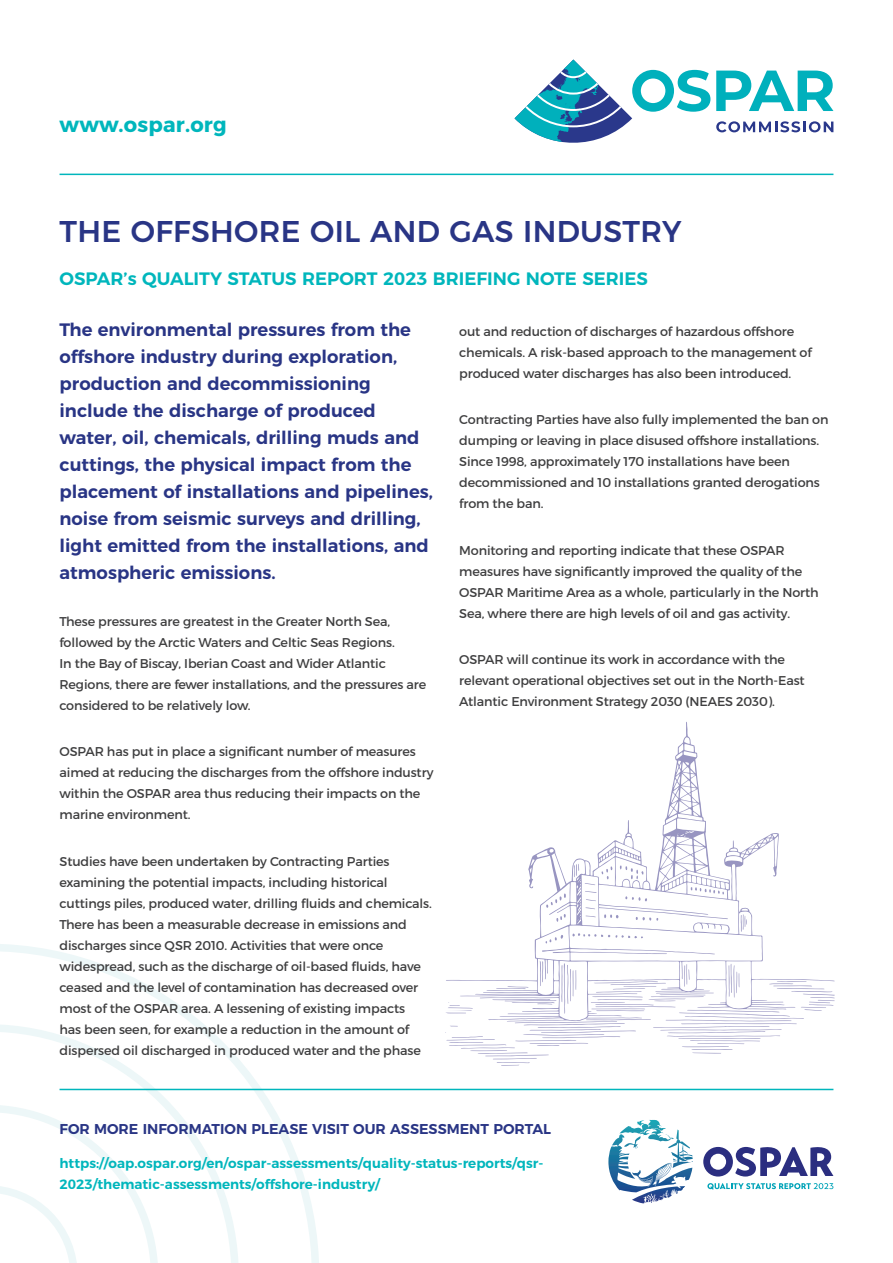
<style>
.page{position:relative;width:893px;height:1263px;background:#fff}
.page>*{position:absolute;margin:0;border:0;box-sizing:border-box;transform-origin:0 0}
.Body_copy{font:500 30px "Montserrat";letter-spacing:.01em;color:#293585}
.t1{font:700 21px "Montserrat";letter-spacing:.01em;color:#00b6bc}
.Body_copy-2{font:600 18px/27px "Montserrat";color:#293585}
.Sub_Head{font:600 18px "Montserrat";color:#00b6bc}
.Sub_Head-2{font:600 14.25px "Montserrat";color:#293585}
.Sub_Head-3{font:600 13.5px/21px "Montserrat";color:#00b6bc}
.Body_copy-3{font:12.75px/21px "Montserrat";letter-spacing:-.01em;color:#3e3e3f}
</style>
<div class="page">
<svg style="left:0;top:944px;width:323px;height:319px"></svg>
<svg style="left:514px;top:60px;width:319px;height:83px"></svg>
<hr style="left:60px;top:174px;width:773px;height:1px;background:#00b6bc">
<hr style="left:60px;top:1089px;width:773px;height:1px;background:#00b6bc">
<svg style="left:619px;top:1120px;width:55px;height:21px"></svg>
<svg style="left:703px;top:1146px;width:130px;height:30px"></svg>
<svg style="left:707px;top:1183px;width:126px;height:7px"></svg>
<svg style="left:445px;top:722px;width:389px;height:344px"></svg>
<p class="t1" style="left:60px;top:112px;width:169px">www.ospar.org</p>
<p class="Body_copy" style="left:60px;top:207px;width:624px">THE OFFSHORE OIL AND GAS INDUSTRY</p>
<p class="Sub_Head" style="left:60px;top:264px;width:590px">OSPAR’s QUALITY STATUS REPORT 2023 BRIEFING NOTE SERIES</p>
<p class="Body_copy-2" style="left:60px;top:315px;width:375px">The environmental pressures from the offshore industry during exploration, production and decommissioning include the discharge of produced water, oil, chemicals, drilling muds and cuttings, the physical impact from the placement of installations and pipelines, noise from seismic surveys and drilling, light emitted from the installations, and atmospheric emissions.</p>
<p class="Body_copy-3" style="left:60px;top:611px;width:368px">These pressures are greatest in the Greater North Sea, followed by the Arctic Waters and Celtic Seas Regions.<br>In the Bay of Biscay, Iberian Coast and Wider Atlantic Regions, there are fewer installations, and the pressures are considered to be relatively low.</p>
<p class="Body_copy-3" style="left:60px;top:741px;width:376px">OSPAR has put in place a significant number of measures aimed at reducing the discharges from the offshore industry within the OSPAR area thus reducing their impacts on the marine environment.</p>
<p class="Body_copy-3" style="left:60px;top:851px;width:374px">Studies have been undertaken by Contracting Parties examining the potential impacts, including historical cuttings piles, produced water, drilling fluids and chemicals.<br>There has been a measurable decrease in emissions and discharges since QSR 2010. Activities that were once widespread, such as the discharge of oil-based fluids, have ceased and the level of contamination has decreased over most of the OSPAR area. A lessening of existing impacts<br>has been seen, for example a reduction in the amount of dispersed oil discharged in produced water and the phase</p>
<p class="Body_copy-3" style="left:459px;top:321px;width:354px">out and reduction of discharges of hazardous offshore chemicals. A risk-based approach to the management of produced water discharges has also been introduced.</p>
<p class="Body_copy-3" style="left:459px;top:409px;width:371px">Contracting Parties have also fully implemented the ban on dumping or leaving in place disused offshore installations.<br>Since 1998, approximately 170 installations have been decommissioned and 10 installations granted derogations from the ban.</p>
<p class="Body_copy-3" style="left:459px;top:540px;width:361px">Monitoring and reporting indicate that these OSPAR measures have significantly improved the quality of the OSPAR Maritime Area as a whole, particularly in the North Sea, where there are high levels of oil and gas activity.</p>
<p class="Body_copy-3" style="left:459px;top:649px;width:347px">OSPAR will continue its work in accordance with the relevant operational objectives set out in the North-East<br>Atlantic Environment Strategy 2030 (NEAES 2030).</p>
<p class="Sub_Head-2" style="left:60px;top:1118px;width:493px">FOR MORE INFORMATION PLEASE VISIT OUR ASSESSMENT PORTAL</p>
<p class="Sub_Head-3" style="left:60px;top:1152px;width:485px">https://oap.ospar.org/en/ospar-assessments/quality-status-reports/qsr-<br>2023/thematic-assessments/offshore-industry/</p>
</div>
